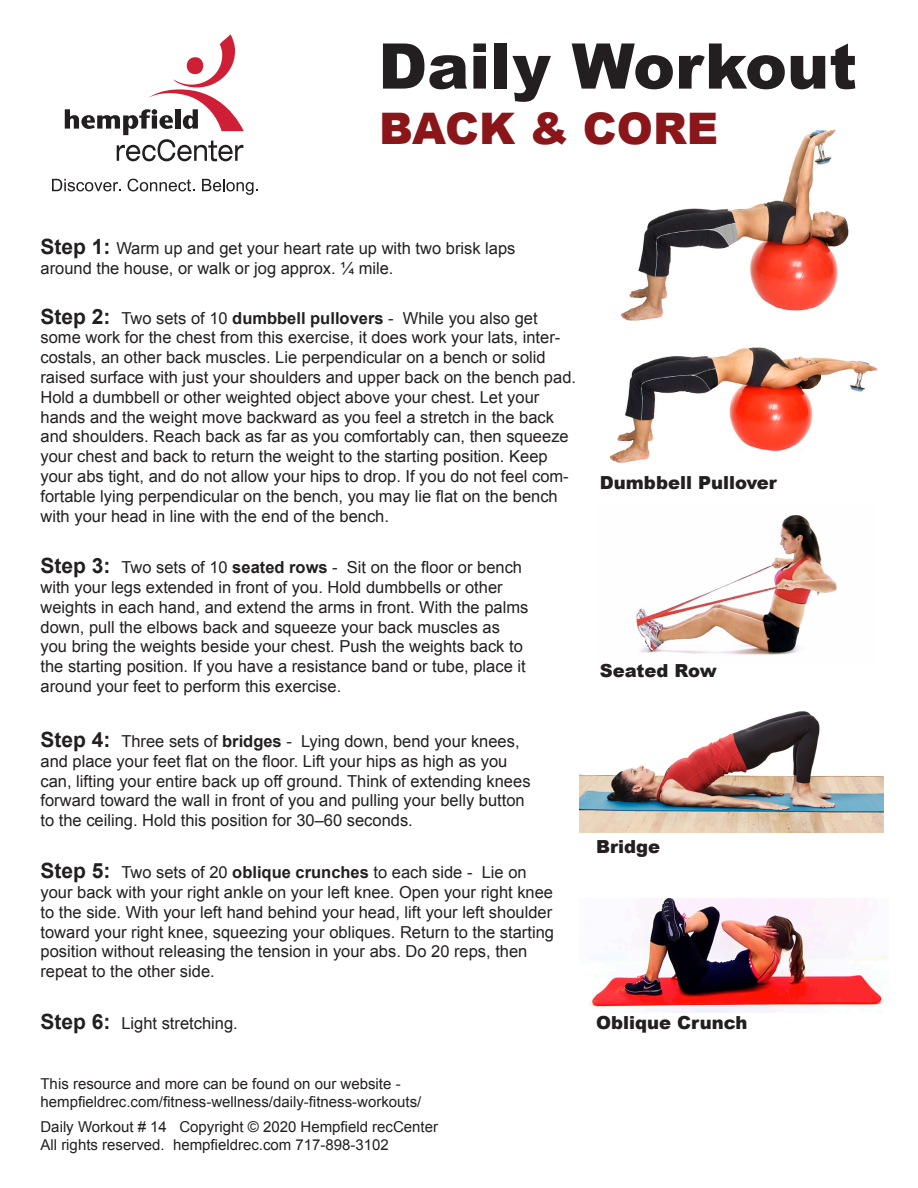
<style>
.page{position:relative;width:918px;height:1188px;background:#fff}
.page>*{position:absolute;margin:0;border:0;box-sizing:border-box;transform-origin:0 0}
.t1{font:900 63px "Arial";color:#231f20}
.t2{font:900 43.5px "Arial";color:#8a1619}
.t3{font:900 18px "Arial";color:#231f20}
.t4{font:16.5px/19.8px "Arial";color:#231f20}
.t5{font:15px/18px "Arial";color:#231f20}
.s1{font-weight:700;font-size:21px}
.s2{font-weight:700}
</style>
<div class="page">
<svg style="left:65px;top:34px;width:179px;height:127px"></svg>
<svg style="left:52px;top:179px;width:68px;height:12px"></svg>
<svg style="left:128px;top:179px;width:66px;height:12px"></svg>
<svg style="left:202px;top:179px;width:56px;height:16px"></svg>
<img style="left:621px;top:129px;width:228px;height:192px">
<img style="left:636px;top:515px;width:201px;height:140px">
<img style="left:609px;top:347px;width:269px;height:116px">
<img style="left:579px;top:711px;width:304px;height:122px">
<img style="left:589px;top:898px;width:300px;height:115px">
<p class="t1" style="left:378px;top:20px;width:480px">Daily Workout</p>
<p class="t2" style="left:379px;top:97px;width:341px">BACK &amp; CORE</p>
<p class="t4" style="left:40px;top:238px;width:477px"><span class="s1">Step 1:</span> Warm up and get your heart rate up with two brisk laps around the house, or walk or jog approx. ¼ mile.</p>
<p class="t4" style="left:40px;top:308px;width:537px"><span class="s1">Step 2:</span> Two sets of 10 <span class="s2">dumbbell pullovers</span> - While you also get some work for the chest from this exercise, it does work your lats, inter&shy;costals, an other back muscles. Lie perpendicular on a bench or solid raised surface with just your shoulders and upper back on the bench pad.<br>Hold a dumbbell or other weighted object above your chest. Let your hands and the weight move backward as you feel a stretch in the back and shoulders. Reach back as far as you comfortably can, then squeeze your chest and back to return the weight to the starting position. Keep your abs tight, and do not allow your hips to drop. If you do not feel com&shy;fortable lying perpendicular on the bench, you may lie flat on the bench with your head in line with the end of the bench.</p>
<p class="t4" style="left:40px;top:558px;width:489px"><span class="s1">Step 3:</span> Two sets of 10 <span class="s2">seated rows</span> - Sit on the floor or bench with your legs extended in front of you. Hold dumbbells or other weights in each hand, and extend the arms in front. With the palms down, pull the elbows back and squeeze your back muscles as you bring the weights beside your chest. Push the weights back to the starting position. If you have a resistance band or tube, place it around your feet to perform this exercise.</p>
<p class="t4" style="left:40px;top:731px;width:492px"><span class="s1">Step 4:</span> Three sets of <span class="s2">bridges</span> - Lying down, bend your knees, and place your feet flat on the floor. Lift your hips as high as you can, lifting your entire back up off ground. Think of extending knees forward toward the wall in front of you and pulling your belly button to the ceiling. Hold this position for 30–60 seconds.</p>
<p class="t4" style="left:40px;top:863px;width:515px"><span class="s1">Step 5:</span> Two sets of 20 <span class="s2">oblique crunches</span> to each side - Lie on your back with your right ankle on your left knee. Open your right knee to the side. With your left hand behind your head, lift your left shoulder toward your right knee, squeezing your obliques. Return to the starting position without releasing the tension in your abs. Do 20 reps, then repeat to the other side.</p>
<p class="t4" style="left:40px;top:1013px;width:199px"><span class="s1">Step 6:</span> Light stretching.</p>
<p class="t5" style="left:40px;top:1075px;width:382px">This resource and more can be found on our website - hempfieldrec.com/fitness-wellness/daily-fitness-workouts/</p>
<p class="t5" style="left:40px;top:1118px;width:399px">Daily Workout # 14 Copyright © 2020 Hempfield recCenter<br>All rights reserved. hempfieldrec.com 717-898-3102</p>
<p class="t3" style="left:600px;top:469px;width:179px">Dumbbell Pullover</p>
<p class="t3" style="left:600px;top:658px;width:118px">Seated Row</p>
<p class="t3" style="left:596px;top:833px;width:66px">Bridge</p>
<p class="t3" style="left:596px;top:1010px;width:153px">Oblique Crunch</p>
</div>
